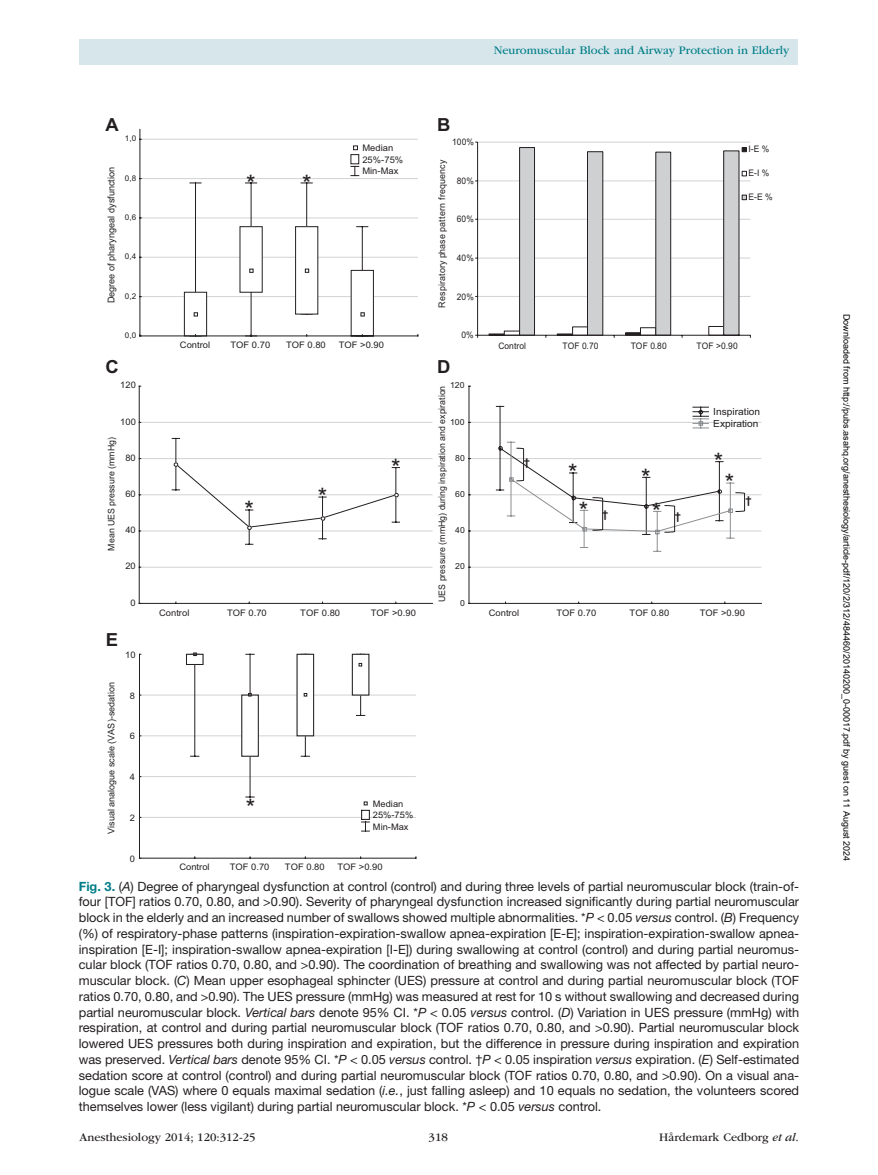
<style>
.page{position:relative;width:878px;height:1175px;background:#fff}
.page>*{position:absolute;margin:0;border:0;box-sizing:border-box;transform-origin:0 0}
.t1{font:23.7px "Arial";color:#231f20}
.t2{font:700 18px "Arial";color:#231f20}
.t3{font:12.75px/15.8px "Helvetica Neue LT Std";color:#231f20;text-align:justify}
.t4{font:12px "ITC Garamond Std";color:#231f20}
.t5{font:12px "ITC Garamond Std";color:#007d88}
.t6{font:700 10.8px "Arial";color:#231f20}
.t7{font:9.75px/11.7px "Arial";color:#231f20;scale:1.04 1}
.t8{font:9.3px "Arial";color:#231f20}
.t9{font:9.15px/11.9px "Arial";color:#231f20}
.t10{font:9px "Arial";color:#231f20;scale:1.04 1}
.t11{font:9px "Arial";color:#000}
.t12{font:9px/11.7px "Arial";color:#231f20}
.t13{font:9px "Arial";color:#231f20;scale:.94 1}
.t14{font:8.4px "Arial";color:#231f20}
.t15{font:7.8px "Arial";color:#231f20}
.s1{font-weight:700;color:#007d88}
.s2{font-style:italic}
</style>
<div class="page">
<div style="left:79px;top:39px;width:718px;height:25px;background:#d6e6ea"></div>
<hr style="left:140px;top:139px;width:278px;height:1px;background:#d1d2d4">
<hr style="left:140px;top:129px;width:1px;height:207px;background:#231f20">
<svg style="left:353px;top:145px;width:5px;height:5px"></svg>
<div style="left:350px;top:154px;width:9px;height:10px;background:#fff;border:1px solid #231f20"></div>
<svg style="left:139px;top:166px;width:279px;height:170px"></svg>
<svg style="left:475px;top:142px;width:275px;height:196px"></svg>
<svg style="left:742px;top:147px;width:4px;height:5px"></svg>
<svg style="left:742px;top:171px;width:4px;height:5px"></svg>
<svg style="left:742px;top:195px;width:4px;height:5px"></svg>
<hr style="left:139px;top:567px;width:293px;height:1px;background:#d1d2d4">
<hr style="left:139px;top:531px;width:293px;height:1px;background:#d1d2d4">
<hr style="left:139px;top:494px;width:293px;height:1px;background:#d1d2d4">
<hr style="left:139px;top:458px;width:293px;height:1px;background:#d1d2d4">
<hr style="left:139px;top:422px;width:293px;height:1px;background:#d1d2d4">
<svg style="left:171px;top:438px;width:229px;height:107px"></svg>
<hr style="left:139px;top:603px;width:293px;height:1px;background:#231f20">
<hr style="left:139px;top:386px;width:1px;height:217px;background:#231f20">
<hr style="left:469px;top:567px;width:292px;height:1px;background:#d1d2d4">
<hr style="left:469px;top:531px;width:292px;height:1px;background:#d1d2d4">
<hr style="left:469px;top:494px;width:292px;height:1px;background:#d1d2d4">
<hr style="left:469px;top:458px;width:292px;height:1px;background:#d1d2d4">
<hr style="left:469px;top:422px;width:292px;height:1px;background:#d1d2d4">
<hr style="left:469px;top:603px;width:292px;height:1px;background:#231f20">
<hr style="left:468px;top:386px;width:1px;height:217px;background:#231f20">
<svg style="left:495px;top:406px;width:250px;height:146px"></svg>
<svg style="left:139px;top:652px;width:277px;height:206px"></svg>
<hr style="left:139px;top:654px;width:1px;height:204px;background:#231f20">
<svg style="left:186px;top:653px;width:184px;height:178px"></svg>
<p class="t5" style="left:494px;top:44px;width:297px">Neuromuscular Block and Airway Protection in Elderly</p>
<h2 class="t2" style="left:105px;top:113px;width:15px">A</h2>
<h2 class="t2" style="left:437px;top:113px;width:15px">B</h2>
<p class="t15" style="left:125px;top:133px;width:13px">1,0</p>
<p class="t8" style="left:105px;top:303px;width:138px;rotate:-90deg">Degree of pharyngeal dysfunction</p>
<p class="t15" style="left:125px;top:173px;width:13px">0,8</p>
<p class="t15" style="left:125px;top:212px;width:13px">0,6</p>
<p class="t15" style="left:125px;top:251px;width:13px">0,4</p>
<p class="t15" style="left:125px;top:291px;width:13px">0,2</p>
<p class="t15" style="left:125px;top:330px;width:13px">0,0</p>
<h1 class="t1" style="left:246px;top:168px;width:67px">* *</h1>
<p class="t9" style="left:362px;top:142px;width:42px">Median<br>25%-75%<br>Min-Max</p>
<p class="t10" style="left:180px;top:338px;width:31px">Control</p>
<p class="t10" style="left:230px;top:338px;width:40px">TOF 0.70</p>
<p class="t10" style="left:286px;top:338px;width:40px">TOF 0.80</p>
<p class="t10" style="left:339px;top:338px;width:45px">TOF &gt;0.90</p>
<p class="t13" style="left:452px;top:136px;width:25px">100%</p>
<p class="t9" style="left:436px;top:308px;width:149px;rotate:-90deg">Respiratory phase pattern frequency</p>
<p class="t13" style="left:457px;top:175px;width:20px">80%</p>
<p class="t13" style="left:457px;top:213px;width:20px">60%</p>
<p class="t13" style="left:457px;top:252px;width:20px">40%</p>
<p class="t13" style="left:457px;top:290px;width:20px">20%</p>
<p class="t13" style="left:461px;top:329px;width:15px">0%</p>
<h2 class="t2" style="left:105px;top:355px;width:15px">C</h2>
<h2 class="t2" style="left:437px;top:355px;width:15px">D</h2>
<p class="t10" style="left:120px;top:379px;width:16px">120</p>
<p class="t10" style="left:120px;top:415px;width:16px">100</p>
<p class="t12" style="left:105px;top:550px;width:115px;rotate:-90deg">Mean UES pressure (mmHg)</p>
<p class="t10" style="left:125px;top:452px;width:11px">80</p>
<p class="t10" style="left:125px;top:488px;width:11px">60</p>
<p class="t10" style="left:125px;top:524px;width:11px">40</p>
<p class="t10" style="left:125px;top:560px;width:11px">20</p>
<p class="t10" style="left:130px;top:596px;width:6px">0</p>
<h2 class="t2" style="left:106px;top:627px;width:14px">E</h2>
<p class="t12" style="left:125px;top:649px;width:12px">10</p>
<p class="t8" style="left:105px;top:834px;width:153px;rotate:-90deg">Visual analogue scale (VAS)-sedation</p>
<p class="t12" style="left:130px;top:689px;width:7px">8</p>
<p class="t12" style="left:130px;top:730px;width:7px">6</p>
<p class="t12" style="left:130px;top:771px;width:7px">4</p>
<p class="t12" style="left:130px;top:812px;width:7px">2</p>
<p class="t12" style="left:130px;top:852px;width:7px">0</p>
<h1 class="t1" style="left:244px;top:494px;width:11px">*</h1>
<h1 class="t1" style="left:318px;top:481px;width:11px">*</h1>
<h1 class="t1" style="left:391px;top:452px;width:11px">*</h1>
<p class="t10" style="left:159px;top:607px;width:31px">Control</p>
<p class="t10" style="left:227px;top:607px;width:40px">TOF 0.70</p>
<p class="t10" style="left:300px;top:607px;width:40px">TOF 0.80</p>
<p class="t10" style="left:371px;top:607px;width:45px">TOF &gt;0.90</p>
<p class="t14" style="left:450px;top:380px;width:16px">120</p>
<p class="t12" style="left:436px;top:602px;width:218px;rotate:-90deg">UES pressure (mmHg) during inspiration and expiration</p>
<p class="t14" style="left:450px;top:416px;width:16px">100</p>
<p class="t14" style="left:455px;top:452px;width:11px">80</p>
<p class="t14" style="left:455px;top:488px;width:11px">60</p>
<p class="t14" style="left:455px;top:525px;width:11px">40</p>
<p class="t14" style="left:455px;top:561px;width:11px">20</p>
<p class="t14" style="left:460px;top:597px;width:6px">0</p>
<h1 class="t1" style="left:246px;top:792px;width:11px">*</h1>
<p class="t12" style="left:373px;top:797px;width:42px">Median<br>25%-75%<br>Min-Max</p>
<p class="t10" style="left:179px;top:860px;width:31px">Control</p>
<p class="t10" style="left:230px;top:860px;width:40px">TOF 0.70</p>
<p class="t10" style="left:285px;top:860px;width:40px">TOF 0.80</p>
<p class="t10" style="left:337px;top:860px;width:45px">TOF &gt;0.90</p>
<p class="t13" style="left:748px;top:143px;width:24px">I-E %</p>
<p class="t13" style="left:748px;top:167px;width:24px">E-I %</p>
<p class="t13" style="left:748px;top:191px;width:27px">E-E %</p>
<p class="t13" style="left:498px;top:340px;width:31px">Control</p>
<p class="t13" style="left:562px;top:340px;width:40px">TOF 0.70</p>
<p class="t13" style="left:630px;top:340px;width:40px">TOF 0.80</p>
<p class="t13" style="left:696px;top:340px;width:46px">TOF &gt;0.90</p>
<p class="t6" style="left:523px;top:455px;width:8px">†</p>
<h1 class="t1" style="left:568px;top:457px;width:11px">*</h1>
<h1 class="t1" style="left:641px;top:462px;width:11px">*</h1>
<h1 class="t1" style="left:578px;top:495px;width:11px">*</h1>
<h1 class="t1" style="left:651px;top:496px;width:11px">*</h1>
<p class="t6" style="left:602px;top:506px;width:8px">†</p>
<p class="t6" style="left:674px;top:509px;width:8px">†</p>
<p class="t7" style="left:713px;top:406px;width:47px">Inspiration<br>Expiration</p>
<h1 class="t1" style="left:714px;top:446px;width:11px">*</h1>
<h1 class="t1" style="left:725px;top:467px;width:11px">*</h1>
<p class="t6" style="left:745px;top:493px;width:8px">†</p>
<p class="t10" style="left:489px;top:607px;width:31px">Control</p>
<p class="t10" style="left:556px;top:607px;width:40px">TOF 0.70</p>
<p class="t10" style="left:629px;top:607px;width:40px">TOF 0.80</p>
<p class="t10" style="left:699px;top:607px;width:45px">TOF &gt;0.90</p>
<p class="t3" style="left:79px;top:878px;width:722px"><span class="s1">Fig. 3.</span> (<span class="s2">A</span>) Degree of pharyngeal dysfunction at control (control) and during three levels of partial neuromuscular block (train-of&shy;four [TOF] ratios 0.70, 0.80, and &gt;0.90). Severity of pharyngeal dysfunction increased significantly during partial neuromuscular block in the elderly and an increased number of swallows showed multiple abnormalities. *<span class="s2">P</span> &lt; 0.05 <span class="s2">versus</span> control. (<span class="s2">B</span>) Frequency (%) of respiratory-phase patterns (inspiration-expiration-swallow apnea-expiration [E-E]; inspiration-expiration-swallow apnea&shy;inspiration [E-I]; inspiration-swallow apnea-expiration [I-E]) during swallowing at control (control) and during partial neuromus&shy;cular block (TOF ratios 0.70, 0.80, and &gt;0.90). The coordination of breathing and swallowing was not affected by partial neuro&shy;muscular block. (<span class="s2">C</span>) Mean upper esophageal sphincter (UES) pressure at control and during partial neuromuscular block (TOF ratios 0.70, 0.80, and &gt;0.90). The UES pressure (mmHg) was measured at rest for 10 s without swallowing and decreased during partial neuromuscular block. <span class="s2">Vertical bars</span> denote 95% CI. *<span class="s2">P</span> &lt; 0.05 <span class="s2">versus</span> control. (<span class="s2">D</span>) Variation in UES pressure (mmHg) with respiration, at control and during partial neuromuscular block (TOF ratios 0.70, 0.80, and &gt;0.90). Partial neuromuscular block lowered UES pressures both during inspiration and expiration, but the difference in pressure during inspiration and expiration was preserved. <span class="s2">Vertical bars</span> denote 95% CI. *<span class="s2">P</span> &lt; 0.05 <span class="s2">versus</span> control. †<span class="s2">P</span> &lt; 0.05 inspiration <span class="s2">versus</span> expiration. (<span class="s2">E</span>) Self-estimated sedation score at control (control) and during partial neuromuscular block (TOF ratios 0.70, 0.80, and &gt;0.90). On a visual ana&shy;logue scale (VAS) where 0 equals maximal sedation (<span class="s2">i.e.</span>, just falling asleep) and 10 equals no sedation, the volunteers scored themselves lower (less vigilant) during partial neuromuscular block. *<span class="s2">P</span> &lt; 0.05 <span class="s2">versus</span> control.</p>
<p class="t4" style="left:80px;top:1130px;width:177px">Anesthesiology 2014; 120:312-25</p>
<p class="t4" style="left:428px;top:1130px;width:21px">318</p>
<p class="t4" style="left:659px;top:1130px;width:141px">Hårdemark Cedborg <span class="s2">et al</span>.</p>
<p class="t11" style="left:850px;top:314px;width:549px;rotate:90deg">Downloaded from http://pubs.asahq.org/anesthesiology/article-pdf/120/2/312/484460/20140200_0-00017.pdf by guest on 11 August 2024</p>
</div>
